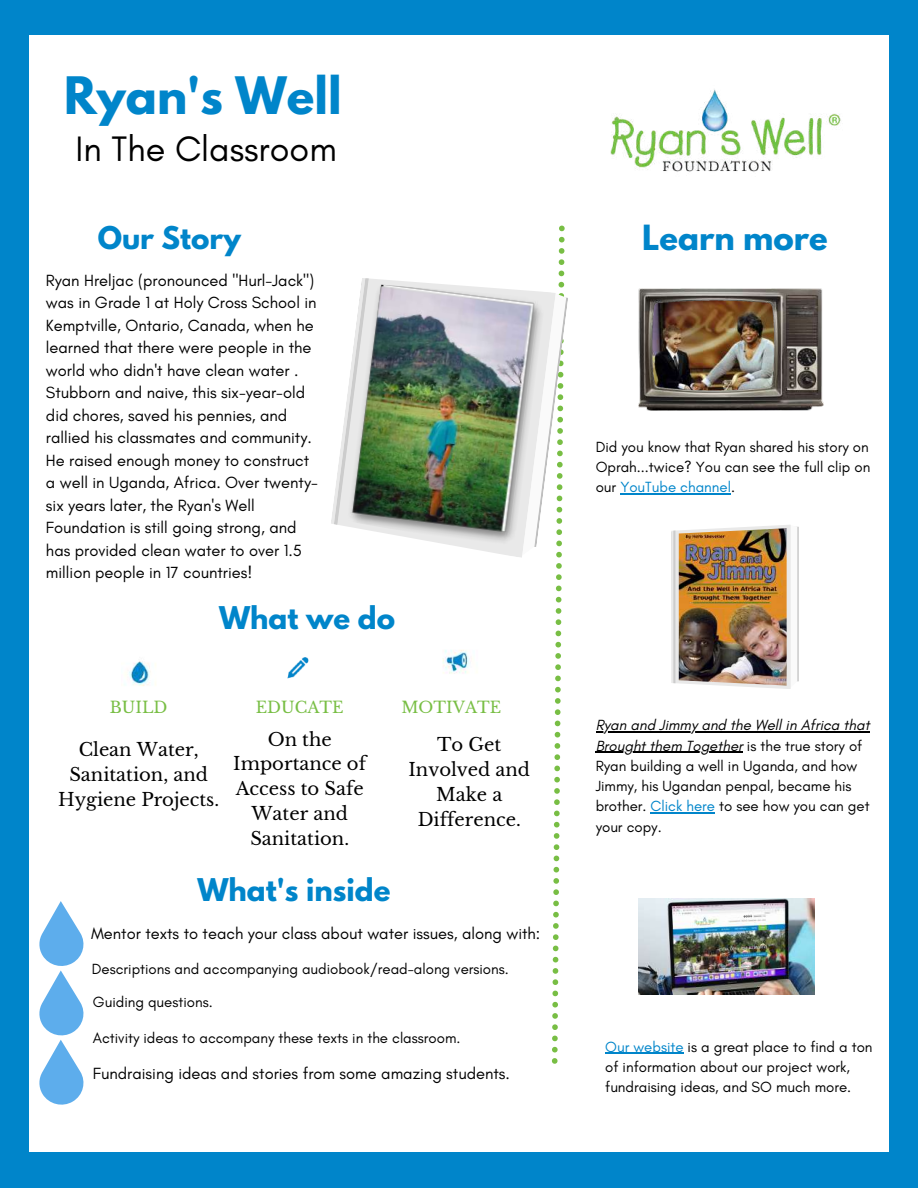
<style>
.page{position:relative;width:918px;height:1188px;background:#0085ca}
.page>*{position:absolute;margin:0;border:0;box-sizing:border-box;transform-origin:0 0}
.t1{font:700 45.75px "League Spartan";color:#0085ca}
.t2{font:36px "Glacial Indifference";color:#000}
.t3{font:700 30.75px "League Spartan";color:#0085ca}
.t4{font:700 27.75px "League Spartan";color:#0085ca}
.t5{font:18px/24.8px "Libre Baskerville";color:#000;text-align:center}
.t6{font:16.5px/22.5px "Glacial Indifference";color:#000}
.t7{font:15.75px "Libre Baskerville";color:#78be44}
.t8{font:15px/20.2px "Glacial Indifference";color:#000}
.s1{color:#0085ca}
.s2{font-style:italic}
</style>
<div class="page">
<div style="left:29px;top:36px;width:859px;height:1116px;background:#fff"></div>
<img style="left:610px;top:89px;width:231px;height:83px">
<img style="left:287px;top:657px;width:22px;height:22px">
<img style="left:124px;top:661px;width:32px;height:25px">
<img style="left:442px;top:650px;width:28px;height:24px">
<img style="left:639px;top:288px;width:184px;height:123px">
<svg style="left:671px;top:525px;width:128px;height:164px"></svg>
<hr style="left:673px;top:531px;width:2px;height:152px;background:#ccc">
<img style="left:679px;top:528px;width:108px;height:158px">
<img style="left:639px;top:899px;width:175px;height:95px">
<svg style="left:39px;top:901px;width:45px;height:204px"></svg>
<svg style="left:551px;top:226px;width:15px;height:838px"></svg>
<svg style="left:331px;top:278px;width:225px;height:280px"></svg>
<svg style="left:334px;top:278px;width:35px;height:247px"></svg>
<img style="left:343px;top:284px;width:206px;height:267px">
<hr style="left:620px;top:494px;width:111px;height:1px;background:#0085ca">
<hr style="left:596px;top:732px;width:274px;height:1px;background:#000">
<hr style="left:596px;top:752px;width:147px;height:1px;background:#000">
<hr style="left:651px;top:813px;width:64px;height:1px;background:#0085ca">
<hr style="left:605px;top:1053px;width:79px;height:1px;background:#0085ca">
<h1 class="t1" style="left:64px;top:73px;width:279px">Ryan's Well</h1>
<h2 class="t2" style="left:76px;top:126px;width:263px">In The Classroom</h2>
<h3 class="t4" style="left:98px;top:224px;width:145px">Our Story</h3>
<p class="t6" style="left:46px;top:269px;width:273px">Ryan Hreljac (pronounced "Hurl-Jack") was in Grade 1 at Holy Cross School in Kemptville, Ontario, Canada, when he learned that there were people in the world who didn't have clean water .<br>Stubborn and naive, this six-year-old did chores, saved his pennies, and rallied his classmates and community.<br>He raised enough money to construct a well in Uganda, Africa. Over twenty&shy;six years later, the Ryan's Well Foundation is still going strong, and has provided clean water to over 1.5 million people in 17 countries!</p>
<h3 class="t4" style="left:219px;top:604px;width:177px">What we do</h3>
<p class="t7" style="left:110px;top:698px;width:59px">BUILD</p>
<p class="t7" style="left:256px;top:698px;width:89px">EDUCATE</p>
<p class="t7" style="left:401px;top:698px;width:101px">MOTIVATE</p>
<p class="t5" style="left:58px;top:737px;width:163px">Clean Water,<br>Sanitation, and<br>Hygiene Projects.</p>
<p class="t5" style="left:233px;top:727px;width:134px">On the<br>Importance of<br>Access to Safe<br>Water and<br>Sanitation.</p>
<p class="t5" style="left:408px;top:733px;width:123px">To Get<br>Involved and<br>Make a<br>Difference.</p>
<h3 class="t4" style="left:197px;top:876px;width:195px">What's inside</h3>
<p class="t6" style="left:91px;top:922px;width:451px">Mentor texts to teach your class about water issues, along with:</p>
<p class="t8" style="left:92px;top:958px;width:419px">Descriptions and accompanying audiobook/read-along versions.</p>
<p class="t8" style="left:93px;top:992px;width:121px">Guiding questions.</p>
<p class="t8" style="left:93px;top:1028px;width:369px">Activity ideas to accompany these texts in the classroom.</p>
<p class="t6" style="left:93px;top:1062px;width:419px">Fundraising ideas and stories from some amazing students.</p>
<h3 class="t3" style="left:642px;top:222px;width:187px">Learn more</h3>
<p class="t8" style="left:596px;top:437px;width:276px;text-align:justify">Did you know that Ryan shared his story on Oprah...twice? You can see the full clip on our <span class="s1">YouTube channel</span>.</p>
<p class="t8" style="left:596px;top:715px;width:275px"><span class="s2">Ryan and Jimmy and the Well in Africa that Brought them Together</span> is the true story of Ryan building a well in Uganda, and how Jimmy, his Ugandan penpal, became his brother. <span class="s1">Click here</span> to see how you can get your copy.</p>
<p class="t8" style="left:605px;top:1036px;width:269px"><span class="s1">Our website</span> is a great place to find a ton of information about our project work, fundraising ideas, and SO much more.</p>
</div>
